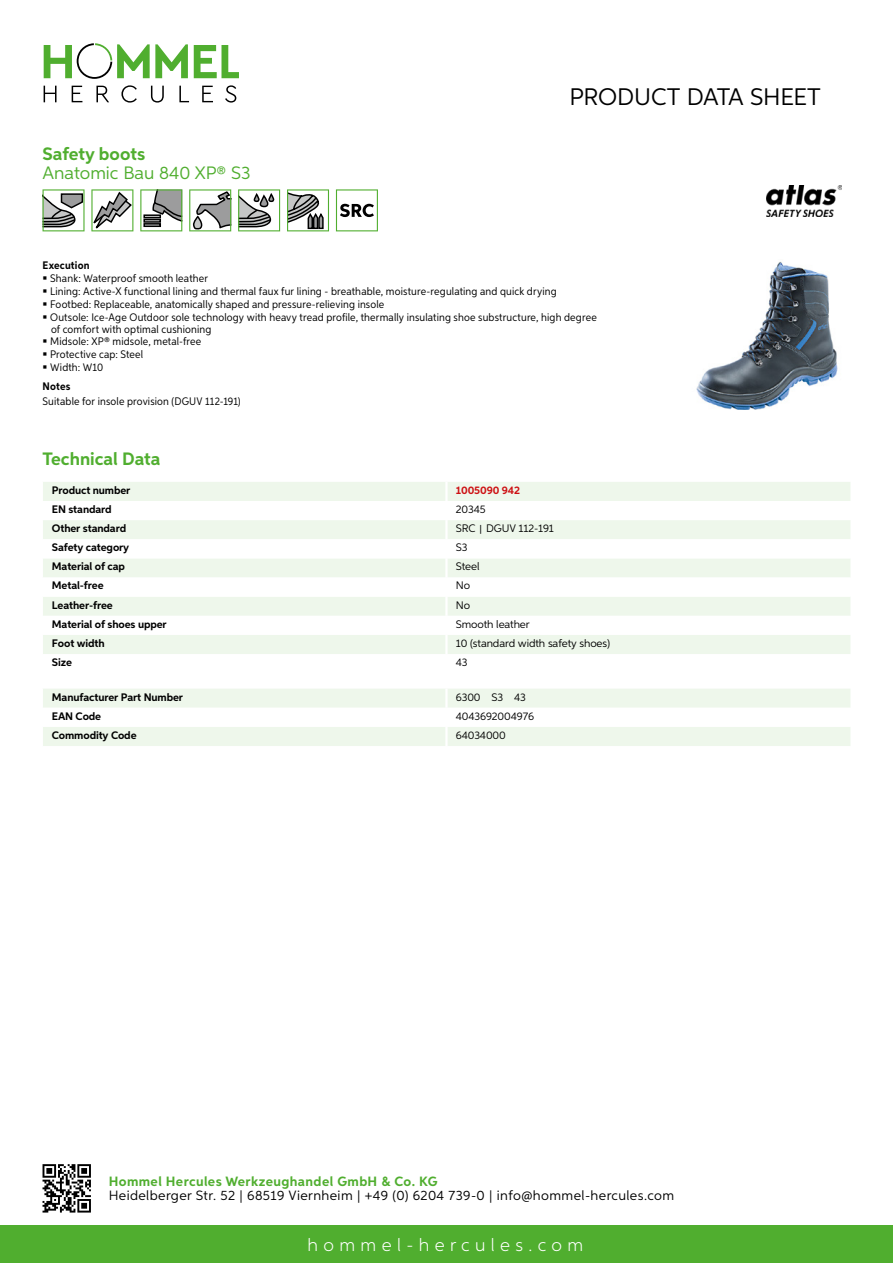
<style>
.page{position:relative;width:893px;height:1263px;background:#fff}
.page>*{position:absolute;margin:0;border:0;box-sizing:border-box;transform-origin:0 0}
.t1{font:24px "Aspira";letter-spacing:-.01em;color:#000}
.t2{font:700 18px "Aspira";color:#50ae2f}
.t3{font:300 18px "Aspira";letter-spacing:.3em;color:#fff}
.t4{font:18px "Aspira";color:#50ae2f}
.t5{font:13.5px "Aspira";letter-spacing:.03em;color:#000}
.t6{font:700 13.5px "Aspira";letter-spacing:.03em;color:#50ae2f}
.t7{font:10.95px/12.6px "Aspira Nar";letter-spacing:.015em;color:#000}
.t8{font:700 10.95px "Aspira";letter-spacing:-.01em;color:#000}
.t9{font:10.95px "Aspira";letter-spacing:-.01em;color:#000}
.t10{font:700 10.95px "Aspira Nar";letter-spacing:.015em;color:#000}
.t11{font:700 10.95px "Aspira";letter-spacing:-.01em;color:#cd1013}
.s1{font-family:"Wuerth Global";font-size:10.5px}
</style>
<div class="page">
<div style="left:0;top:1226px;width:893px;height:37px;background:#50ae2f"></div>
<svg style="left:43px;top:1164px;width:48px;height:48px"></svg>
<svg style="left:194px;top:45px;width:45px;height:33px"></svg>
<svg style="left:44px;top:43px;width:144px;height:36px"></svg>
<svg style="left:44px;top:86px;width:13px;height:16px"></svg>
<svg style="left:72px;top:86px;width:10px;height:16px"></svg>
<svg style="left:96px;top:86px;width:13px;height:16px"></svg>
<svg style="left:121px;top:85px;width:16px;height:18px"></svg>
<svg style="left:151px;top:86px;width:13px;height:17px"></svg>
<svg style="left:179px;top:86px;width:10px;height:16px"></svg>
<svg style="left:202px;top:86px;width:11px;height:16px"></svg>
<svg style="left:225px;top:85px;width:11px;height:18px"></svg>
<div style="left:43px;top:482px;width:807px;height:19px;background:#eef7eb"></div>
<svg style="left:43px;top:520px;width:807px;height:134px;fill:#eef7eb"></svg>
<hr style="left:445px;top:482px;width:3px;height:19px;background:#fff">
<hr style="left:445px;top:520px;width:3px;height:19px;background:#fff">
<hr style="left:445px;top:539px;width:3px;height:19px;background:#fff">
<hr style="left:445px;top:558px;width:3px;height:19px;background:#fff">
<hr style="left:445px;top:577px;width:3px;height:20px;background:#fff">
<hr style="left:445px;top:597px;width:3px;height:19px;background:#fff">
<hr style="left:445px;top:616px;width:3px;height:19px;background:#fff">
<hr style="left:445px;top:635px;width:3px;height:19px;background:#fff">
<svg style="left:43px;top:689px;width:807px;height:57px"></svg>
<hr style="left:445px;top:727px;width:3px;height:19px;background:#fff">
<svg style="left:43px;top:189px;width:90px;height:42px"></svg>
<svg style="left:140px;top:189px;width:42px;height:42px"></svg>
<svg style="left:189px;top:189px;width:42px;height:42px"></svg>
<svg style="left:238px;top:189px;width:42px;height:42px"></svg>
<svg style="left:287px;top:189px;width:42px;height:42px"></svg>
<svg style="left:336px;top:189px;width:42px;height:42px"></svg>
<img style="left:696px;top:261px;width:142px;height:148px">
<img style="left:766px;top:185px;width:76px;height:32px">
<h2 class="t2" style="left:43px;top:142px;width:104px">Safety boots</h2>
<h2 class="t4" style="left:43px;top:162px;width:209px">Anatomic Bau 840 XP® S3</h2>
<h1 class="t1" style="left:569px;top:82px;width:253px">Product data sh eet</h1>
<p class="t10" style="left:43px;top:259px;width:49px">Execution</p>
<p class="t7" style="left:50px;top:272px;width:548px">Shank: Waterproof smooth leather<br>Lining: Active-X functional lining and thermal faux fur lining - breathable, moisture-regulating and quick drying Footbed: Replaceable, anatomically shaped and pressure-relieving insole<br>Outsole: Ice-Age Outdoor sole technology with heavy tread profile, thermally insulating shoe substructure, high degree of comfort with optimal cushioning<br>Midsole: XP® midsole, metal-free<br>Protective cap: Steel<br>Width: W10</p>
<p class="t10" style="left:43px;top:379px;width:29px">Notes</p>
<p class="t7" style="left:43px;top:395px;width:200px">Suitable for insole provision (DGUV 112-191)</p>
<h2 class="t2" style="left:43px;top:448px;width:120px">Technical Data</h2>
<p class="t8" style="left:52px;top:483px;width:80px">Product number</p>
<p class="t11" style="left:456px;top:483px;width:66px">1005090 942</p>
<p class="t8" style="left:52px;top:502px;width:61px">EN standard</p>
<p class="t9" style="left:456px;top:502px;width:31px">20345</p>
<p class="t8" style="left:52px;top:521px;width:76px">Other standard</p>
<p class="t9" style="left:456px;top:522px;width:100px">SRC <span class="s1">|</span> DGUV 112-191</p>
<p class="t8" style="left:52px;top:541px;width:79px">Safety category</p>
<p class="t9" style="left:456px;top:541px;width:13px">S3</p>
<p class="t8" style="left:52px;top:560px;width:75px">Material of cap</p>
<p class="t9" style="left:456px;top:560px;width:25px">Steel</p>
<p class="t8" style="left:52px;top:579px;width:53px">Metal-free</p>
<p class="t9" style="left:456px;top:579px;width:16px">No</p>
<p class="t8" style="left:52px;top:598px;width:62px">Leather-free</p>
<p class="t9" style="left:456px;top:598px;width:16px">No</p>
<p class="t8" style="left:52px;top:617px;width:116px">Material of shoes upper</p>
<p class="t9" style="left:456px;top:617px;width:75px">Smooth leather</p>
<p class="t8" style="left:52px;top:636px;width:54px">Foot width</p>
<p class="t9" style="left:456px;top:636px;width:156px">10 (standard width safety shoes)</p>
<p class="t8" style="left:52px;top:655px;width:22px">Size</p>
<p class="t9" style="left:456px;top:655px;width:13px">43</p>
<p class="t8" style="left:52px;top:690px;width:133px">Manufacturer Part Number</p>
<p class="t9" style="left:456px;top:690px;width:72px">6300 S3 43</p>
<p class="t8" style="left:52px;top:709px;width:51px">EAN Code</p>
<p class="t9" style="left:456px;top:709px;width:80px">4043692004976</p>
<p class="t8" style="left:52px;top:728px;width:86px">Commodity Code</p>
<p class="t9" style="left:456px;top:728px;width:52px">64034000</p>
<p class="t6" style="left:109px;top:1172px;width:330px">Hommel Hercules Werkzeughandel GmbH &amp; Co. KG</p>
<p class="t5" style="left:109px;top:1187px;width:567px">Heidelberger Str. 52 | 68519 Viernheim | +49 (0) 6204 739-0 | info@hommel-hercules.com</p>
<h2 class="t3" style="left:307px;top:1234px;width:277px">hommel-hercules.com</h2>
</div>
